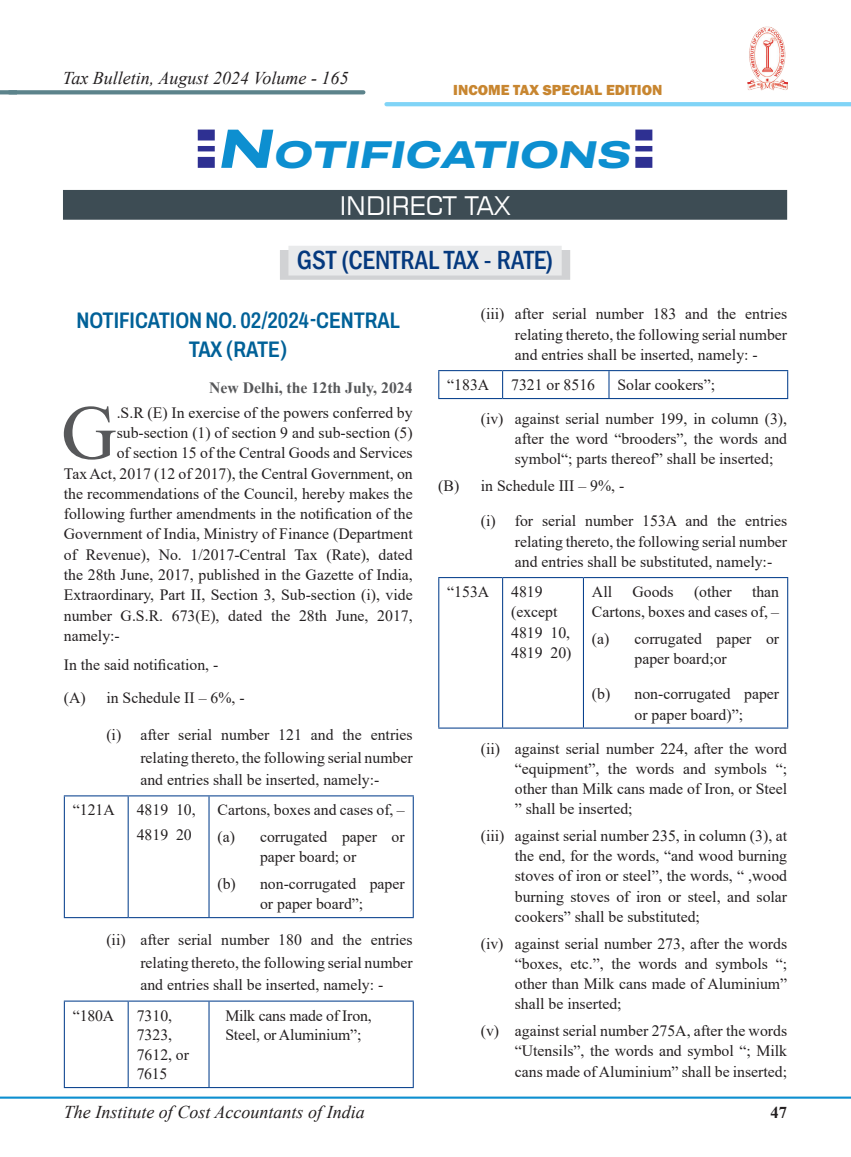
<style>
.page{position:relative;width:851px;height:1157px;background:#fff}
.page>*{position:absolute;margin:0;border:0;box-sizing:border-box;transform-origin:0 0}
.Body_First_Para{font:76.95px "Times New Roman";color:#57585a}
.Notification___Press{font:italic 800 38.85px "Archivo Expanded";color:#0d8fd0}
.Heading_Style_1{font:500 condensed 27px "Franklin Gothic";color:#05397e}
.Indirect___Direct{font:25.5px "Square 721 BT";color:#fff}
.Notification_Head{font:600 22.5px/28.5px "Archivo Condensed";color:#016198;text-align:center}
.t1{font:italic 18px "Times New Roman";color:#231f20}
.t2{font:700 16.5px "Times New Roman";color:#231f20}
.Tab_Setting_2{font:15.75px/20.2px "Times New Roman";color:#231f20;text-align:justify}
.Body_First_Para-2{font:15.75px "Times New Roman";color:#231f20}
.Table_Body{font:15.75px/20.2px "Times New Roman";color:#231f20}
.Table_tab_1{font:15.75px/20.2px "Times New Roman";color:#231f20;text-align:center}
.Table_Paragraph{font:15.75px/19.5px "Times New Roman";letter-spacing:-.01em;color:#231f20}
.Tab_Setting_1{font:15.75px "Times New Roman";color:#231f20}
.Notification_Date{font:700 15.75px "Times New Roman";color:#57585a}
.Body{font:15.75px "Times New Roman";color:#231f20}
.t3{font:800 15px "Franklin Gothic";color:#c88630}
.s1{font-size:55.5px}
</style>
<div class="page">
<hr style="left:0;top:1096px;width:850px;height:2px;background:#0d8fd0">
<hr style="left:386px;top:102px;width:464px;height:4px;background:#80d4f7">
<svg style="left:17px;top:90px;width:346px;height:4px"></svg>
<hr style="left:0;top:90px;width:17px;height:4px;background:#5c838b">
<img style="left:747px;top:26px;width:40px;height:64px">
<hr style="left:64px;top:795px;width:64px;height:1px;background:#09428e">
<hr style="left:64px;top:796px;width:1px;height:121px;background:#09428e">
<hr style="left:128px;top:795px;width:81px;height:1px;background:#09428e">
<hr style="left:128px;top:796px;width:1px;height:121px;background:#09428e">
<hr style="left:209px;top:795px;width:205px;height:1px;background:#09428e">
<hr style="left:208px;top:796px;width:1px;height:121px;background:#09428e">
<hr style="left:412px;top:796px;width:2px;height:121px;background:#09428e">
<hr style="left:64px;top:917px;width:64px;height:1px;background:#09428e">
<hr style="left:128px;top:917px;width:81px;height:1px;background:#09428e">
<hr style="left:209px;top:917px;width:205px;height:1px;background:#09428e">
<hr style="left:64px;top:1000px;width:64px;height:1px;background:#09428e">
<hr style="left:64px;top:1001px;width:1px;height:86px;background:#09428e">
<hr style="left:128px;top:1000px;width:81px;height:1px;background:#09428e">
<hr style="left:128px;top:1001px;width:1px;height:86px;background:#09428e">
<hr style="left:209px;top:1000px;width:205px;height:1px;background:#09428e">
<hr style="left:208px;top:1001px;width:1px;height:86px;background:#09428e">
<hr style="left:412px;top:1001px;width:2px;height:86px;background:#09428e">
<hr style="left:64px;top:1087px;width:64px;height:1px;background:#09428e">
<hr style="left:128px;top:1087px;width:81px;height:1px;background:#09428e">
<hr style="left:209px;top:1087px;width:205px;height:1px;background:#09428e">
<hr style="left:438px;top:370px;width:64px;height:1px;background:#09428e">
<svg style="left:438px;top:371px;width:1px;height:27px"></svg>
<hr style="left:502px;top:370px;width:107px;height:1px;background:#09428e">
<svg style="left:502px;top:371px;width:1px;height:27px"></svg>
<hr style="left:609px;top:370px;width:179px;height:1px;background:#09428e">
<svg style="left:608px;top:371px;width:1px;height:27px"></svg>
<svg style="left:787px;top:371px;width:1px;height:27px"></svg>
<hr style="left:438px;top:398px;width:64px;height:1px;background:#09428e">
<hr style="left:502px;top:398px;width:107px;height:1px;background:#09428e">
<hr style="left:609px;top:398px;width:179px;height:1px;background:#09428e">
<hr style="left:438px;top:577px;width:64px;height:1px;background:#09428e">
<hr style="left:438px;top:578px;width:1px;height:149px;background:#09428e">
<hr style="left:502px;top:577px;width:81px;height:1px;background:#09428e">
<hr style="left:502px;top:578px;width:1px;height:149px;background:#09428e">
<hr style="left:583px;top:577px;width:205px;height:1px;background:#09428e">
<hr style="left:583px;top:578px;width:1px;height:149px;background:#09428e">
<hr style="left:787px;top:578px;width:1px;height:149px;background:#09428e">
<hr style="left:438px;top:727px;width:64px;height:1px;background:#09428e">
<hr style="left:502px;top:727px;width:81px;height:1px;background:#09428e">
<hr style="left:583px;top:727px;width:205px;height:1px;background:#09428e">
<div style="left:198px;top:130px;width:454px;height:10px;background:#2e3092"></div>
<div style="left:198px;top:146px;width:454px;height:5px;background:#2e3092"></div>
<div style="left:198px;top:157px;width:454px;height:11px;background:#2e3092"></div>
<div style="left:215px;top:125px;width:420px;height:51px;background:#fff"></div>
<div style="left:63px;top:190px;width:724px;height:30px;background:#3d4c54"></div>
<div style="left:280px;top:250px;width:290px;height:30px;background:#d1d2d4"></div>
<div style="left:288px;top:246px;width:273px;height:29px;background:#e9eaeb"></div>
<p class="t1" style="left:63px;top:66px;width:287px">Tax Bulletin, August 2024 Volume - 165</p>
<p class="t3" style="left:453px;top:81px;width:210px">INCOME TAX SPECIAL EDITION</p>
<p class="Notification___Press" style="left:219px;top:125px;width:413px"><span class="s1">N</span>OTIFICATIONS</p>
<p class="Indirect___Direct" style="left:339px;top:190px;width:172px">INDIRECT TAX</p>
<p class="Heading_Style_1" style="left:297px;top:242px;width:258px">GST (CENTRAL TAX - RATE)</p>
<p class="Notification_Head" style="left:76px;top:306px;width:325px">NOTIFICATION NO. 02/2024-CENTRAL<br>TAX (RATE)</p>
<p class="Notification_Date" style="left:209px;top:377px;width:205px">New Delhi, the 12th July, 2024</p>
<p class="Body_First_Para" style="left:61px;top:378px;width:57px">G</p>
<p class="Body_First_Para-2" style="left:117px;top:401px;width:297px">.S.R (E) In exercise of the powers conferred by</p>
<p class="Body_First_Para-2" style="left:117px;top:422px;width:297px">sub-section (1) of section 9 and sub-section (5)</p>
<p class="Body_First_Para-2" style="left:117px;top:442px;width:297px">of section 15 of the Central Goods and Services</p>
<p class="Body_First_Para-2" style="left:64px;top:462px;width:350px">Tax Act, 2017 (12 of 2017), the Central Government, on</p>
<p class="Body_First_Para-2" style="left:64px;top:482px;width:350px">the recommendations of the Council, hereby makes the</p>
<p class="Body_First_Para-2" style="left:64px;top:503px;width:350px">following further amendments in the notification of the</p>
<p class="Body_First_Para-2" style="left:64px;top:523px;width:350px">Government of India, Ministry of Finance (Department</p>
<p class="Body_First_Para-2" style="left:64px;top:543px;width:350px">of Revenue), No. 1/2017-Central Tax (Rate), dated</p>
<p class="Body_First_Para-2" style="left:64px;top:563px;width:350px">the 28th June, 2017, published in the Gazette of India,</p>
<p class="Body_First_Para-2" style="left:64px;top:584px;width:350px">Extraordinary, Part II, Section 3, Sub-section (i), vide</p>
<p class="Body_First_Para-2" style="left:64px;top:604px;width:350px">number G.S.R. 673(E), dated the 28th June, 2017,</p>
<p class="Body_First_Para-2" style="left:64px;top:624px;width:57px">namely:-</p>
<p class="Body" style="left:64px;top:653px;width:156px">In the said notification, -</p>
<p class="Tab_Setting_1" style="left:64px;top:686px;width:182px">(A) in Schedule II – 6%, -</p>
<p class="Tab_Setting_2" style="left:140px;top:723px;width:274px;line-height:22.5px;text-indent:-34px">(i) after serial number 121 and the entries relating thereto, the following serial number and entries shall be inserted, namely:-</p>
<p class="Table_Body" style="left:73px;top:799px;width:43px">“121A</p>
<p class="Table_Body" style="left:137px;top:799px;width:61px">4819 10,</p>
<p class="Table_Body" style="left:137px;top:824px;width:57px">4819 20</p>
<p class="Table_Body" style="left:217px;top:799px;width:189px">Cartons, boxes and cases of, –</p>
<p class="Table_tab_1" style="left:217px;top:826px;width:189px">(a) corrugated paper or paper board; or</p>
<p class="Table_tab_1" style="left:217px;top:873px;width:189px">(b) non-corrugated paper or paper board”;</p>
<p class="Tab_Setting_2" style="left:140px;top:928px;width:274px;line-height:22.5px;text-indent:-34px">(ii) after serial number 180 and the entries relating thereto, the following serial number and entries shall be inserted, namely: -</p>
<p class="Table_Paragraph" style="left:73px;top:1005px;width:43px">“180A</p>
<p class="Table_Paragraph" style="left:137px;top:1005px;width:54px">7310,<br>7323,<br>7612, or<br>7615</p>
<p class="Table_Paragraph" style="left:225px;top:1005px;width:148px">Milk cans made of Iron,<br>Steel, or Aluminium”;</p>
<p class="Tab_Setting_2" style="left:514px;top:303px;width:274px;text-indent:-34px">(iii) after serial number 183 and the entries relating thereto, the following serial number and entries shall be inserted, namely: -</p>
<p class="Table_Body" style="left:447px;top:374px;width:43px">“183A</p>
<p class="Table_Body" style="left:511px;top:374px;width:85px">7321 or 8516</p>
<p class="Table_Body" style="left:617px;top:374px;width:99px">Solar cookers”;</p>
<p class="Tab_Setting_2" style="left:514px;top:408px;width:274px;text-indent:-34px">(iv) against serial number 199, in column (3), after the word “brooders”, the words and symbol“; parts thereof” shall be inserted;</p>
<p class="Tab_Setting_1" style="left:438px;top:475px;width:187px">(B) in Schedule III – 9%, -</p>
<p class="Tab_Setting_2" style="left:514px;top:510px;width:274px;text-indent:-34px">(i) for serial number 153A and the entries relating thereto, the following serial number and entries shall be substituted, namely:-</p>
<p class="Table_Body" style="left:447px;top:581px;width:43px">“153A</p>
<p class="Table_Body" style="left:511px;top:581px;width:62px">4819 (except<br>4819 10,<br>4819 20)</p>
<p class="Table_Body" style="left:592px;top:581px;width:22px">All</p>
<p class="Table_Body" style="left:632px;top:581px;width:43px">Goods</p>
<p class="Table_Body" style="left:694px;top:581px;width:39px">(other</p>
<p class="Table_Body" style="left:592px;top:581px;width:189px;text-align:right">than<br>Cartons, boxes and cases of, –</p>
<p class="Table_tab_1" style="left:634px;top:628px;width:146px;text-align:left;text-indent:-43px">(a) corrugated paper or paper board;or</p>
<p class="Table_tab_1" style="left:592px;top:683px;width:189px">(b) non-corrugated paper or paper board)”;</p>
<p class="Tab_Setting_2" style="left:514px;top:737px;width:274px;text-indent:-34px">(ii) against serial number 224, after the word “equipment”, the words and symbols “; other than Milk cans made of Iron, or Steel ” shall be inserted;</p>
<p class="Tab_Setting_2" style="left:514px;top:825px;width:274px;text-indent:-34px">(iii) against serial number 235, in column (3), at the end, for the words, “and wood burning stoves of iron or steel”, the words, “ ,wood burning stoves of iron or steel, and solar cookers” shall be substituted;</p>
<p class="Tab_Setting_2" style="left:514px;top:932px;width:274px;text-indent:-34px">(iv) against serial number 273, after the words “boxes, etc.”, the words and symbols “; other than Milk cans made of Aluminium” shall be inserted;</p>
<p class="Tab_Setting_2" style="left:514px;top:1020px;width:274px;text-indent:-34px">(v) against serial number 275A, after the words “Utensils”, the words and symbol “; Milk cans made of Aluminium” shall be inserted;</p>
<p class="t1" style="left:64px;top:1099px;width:302px">The Institute of Cost Accountants of India</p>
<p class="t2" style="left:770px;top:1100px;width:18px">47</p>
</div>
